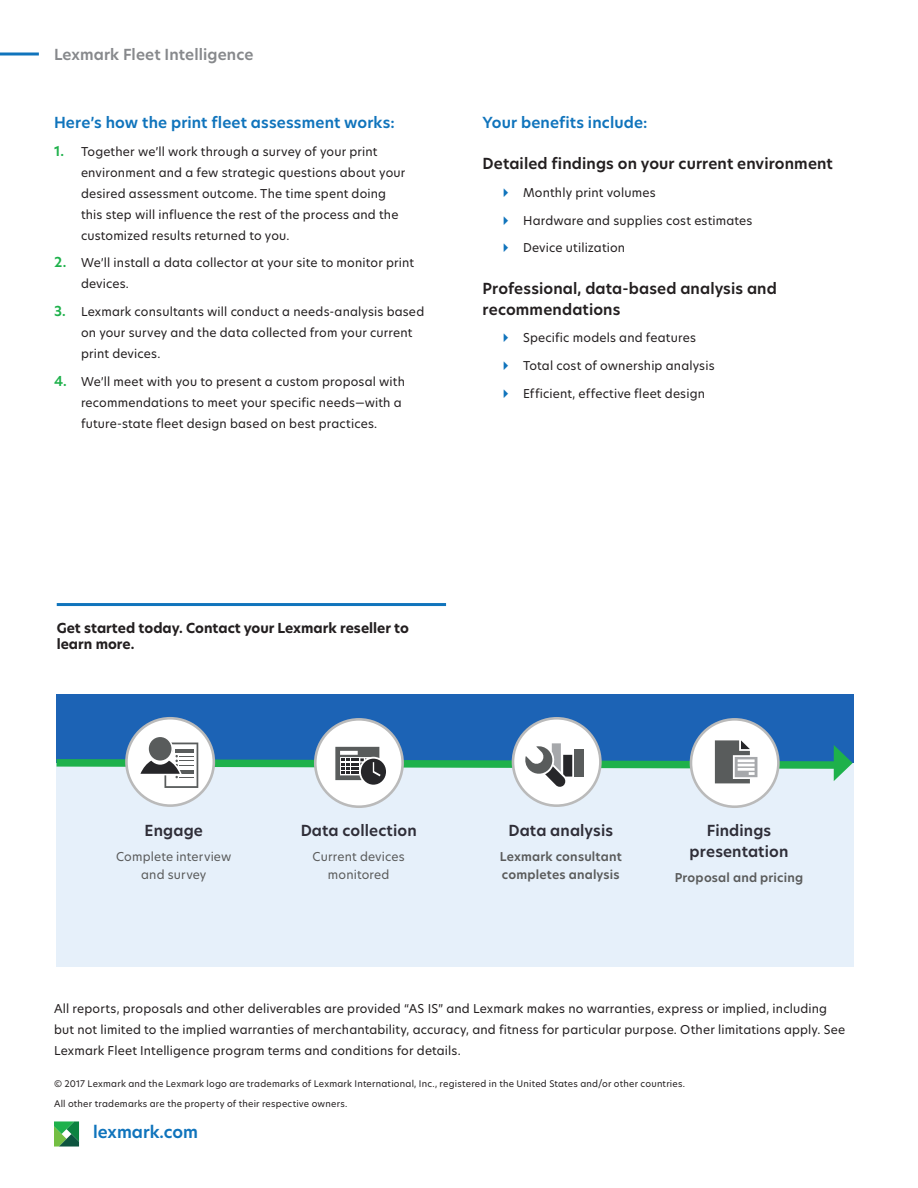
<style>
.page{position:relative;width:918px;height:1188px;background:#fff}
.page>*{position:absolute;margin:0;border:0;box-sizing:border-box;transform-origin:0 0}
.URL{font:600 16.5px "TP Hero";color:#1074bc}
.Body_header_-_level{font:600 15px/21px "TP Hero";letter-spacing:.01em;color:#231f20}
.Body_header_-_level-2{font:600 15px "TP Hero";letter-spacing:.01em;color:#1074bc}
.Body_header_-_level-3{font:600 15px/21px "TP Hero";letter-spacing:.01em;color:#2f2e38;text-align:center}
.Document_label{font:600 15px "TP Hero";letter-spacing:.005em;color:#87898c}
.Callout_Paragraph_St{font:700 13.5px/16.2px "TP Hero";color:#231f20}
.Body_Copy{font:12px/21px "TP Hero";letter-spacing:.015em;color:#231f20}
.Body_Copy_copy{font:600 12px/18px "TP Hero";letter-spacing:.015em;color:#5a5b5b}
.Body_Copy_copy-2{font:12px/18px "TP Hero";letter-spacing:.015em;color:#5a5b5b;text-align:center}
.Copyright{font:9px "TP Hero";letter-spacing:.025em;color:#231f20}
.s1{font-weight:600;font-size:13.5px;color:#1eb14b}
</style>
<div class="page">
<div style="left:56px;top:695px;width:798px;height:169px;background:#1c63b5"></div>
<div style="left:56px;top:763px;width:798px;height:204px;background:#e6f0fa"></div>
<div style="left:315px;top:719px;width:88px;height:88px;background:#fff;border-radius:50%"></div>
<div style="left:314px;top:718px;width:90px;height:90px;border:3px solid #bababa;border-radius:50%"></div>
<div style="left:513px;top:718px;width:87px;height:88px;background:#fff;border-radius:50%"></div>
<div style="left:512px;top:717px;width:90px;height:90px;border:3px solid #bababa;border-radius:50%"></div>
<div style="left:691px;top:719px;width:87px;height:88px;background:#fff;border-radius:50%"></div>
<div style="left:690px;top:718px;width:90px;height:90px;border:3px solid #bababa;border-radius:50%"></div>
<div style="left:126px;top:718px;width:88px;height:88px;background:#fff;border-radius:50%"></div>
<div style="left:125px;top:717px;width:90px;height:90px;border:3px solid #bababa;border-radius:50%"></div>
<svg style="left:56px;top:735px;width:797px;height:54px"></svg>
<svg style="left:0;top:52px;width:39px;height:4px"></svg>
<svg style="left:54px;top:1121px;width:25px;height:26px"></svg>
<hr style="left:57px;top:603px;width:389px;height:3px;background:#1074bc">
<p class="Document_label" style="left:54px;top:44px;width:201px">Lexmark Fleet Intelligence</p>
<p class="Body_header_-_level-2" style="left:54px;top:112px;width:342px">Here’s how the print fleet assessment works:</p>
<p class="Body_Copy" style="left:81px;top:140px;width:326px;text-indent:-27px"><span class="s1">1.</span> Together we’ll work through a survey of your print environment and a few strategic questions about your desired assessment outcome. The time spent doing this step will influence the rest of the process and the customized results returned to you.</p>
<p class="Body_Copy" style="left:81px;top:252px;width:335px;text-indent:-27px"><span class="s1">2.</span> We’ll install a data collector at your site to monitor print devices.</p>
<p class="Body_Copy" style="left:81px;top:301px;width:345px;text-indent:-27px"><span class="s1">3.</span> Lexmark consultants will conduct a needs-analysis based on your survey and the data collected from your current print devices.</p>
<p class="Body_Copy" style="left:81px;top:371px;width:326px;text-indent:-27px"><span class="s1">4.</span> We’ll meet with you to present a custom proposal with recommendations to meet your specific needs—with a future-state fleet design based on best practices.</p>
<p class="Body_header_-_level-2" style="left:483px;top:112px;width:166px">Your benefits include:</p>
<p class="Body_header_-_level" style="left:483px;top:153px;width:352px">Detailed findings on your current environment</p>
<p class="Body_Copy" style="left:523px;top:182px;width:134px">Monthly print volumes</p>
<p class="Body_Copy" style="left:523px;top:209px;width:231px">Hardware and supplies cost estimates</p>
<p class="Body_Copy" style="left:523px;top:237px;width:104px">Device utilization</p>
<p class="Body_header_-_level" style="left:483px;top:278px;width:296px">Professional, data-based analysis and recommendations</p>
<p class="Body_Copy" style="left:523px;top:327px;width:174px">Specific models and features</p>
<p class="Body_Copy" style="left:523px;top:355px;width:193px">Total cost of ownership analysis</p>
<p class="Body_Copy" style="left:523px;top:383px;width:183px">Efficient, effective fleet design</p>
<p class="Callout_Paragraph_St" style="left:57px;top:620px;width:354px">Get started today. Contact your Lexmark reseller to learn more.</p>
<p class="Body_header_-_level-3" style="left:145px;top:820px;width:60px">Engage</p>
<p class="Body_Copy_copy-2" style="left:116px;top:848px;width:117px">Complete interview and survey</p>
<p class="Body_header_-_level-3" style="left:301px;top:820px;width:118px">Data collection</p>
<p class="Body_Copy_copy-2" style="left:313px;top:848px;width:94px">Current devices monitored</p>
<p class="Body_header_-_level-3" style="left:508px;top:820px;width:106px">Data analysis</p>
<p class="Body_Copy_copy" style="left:500px;top:848px;width:123px">Lexmark consultant completes analysis</p>
<p class="Body_header_-_level-3" style="left:690px;top:820px;width:100px">Findings presentation</p>
<p class="Body_Copy_copy" style="left:675px;top:869px;width:130px">Proposal and pricing</p>
<p class="Body_Copy" style="left:54px;top:998px;width:793px">All reports, proposals and other deliverables are provided “AS IS” and Lexmark makes no warranties, express or implied, including but not limited to the implied warranties of merchantability, accuracy, and fitness for particular purpose. Other limitations apply. See<br>Lexmark Fleet Intelligence program terms and conditions for details.</p>
<p class="Copyright" style="left:54px;top:1077px;width:633px">© 2017 Lexmark and the Lexmark logo are trademarks of Lexmark International, Inc., registered in the United States and/or other countries.</p>
<p class="Copyright" style="left:54px;top:1098px;width:295px">All other trademarks are the property of their respective owners.</p>
<p class="URL" style="left:93px;top:1121px;width:106px">lexmark.com</p>
</div>
